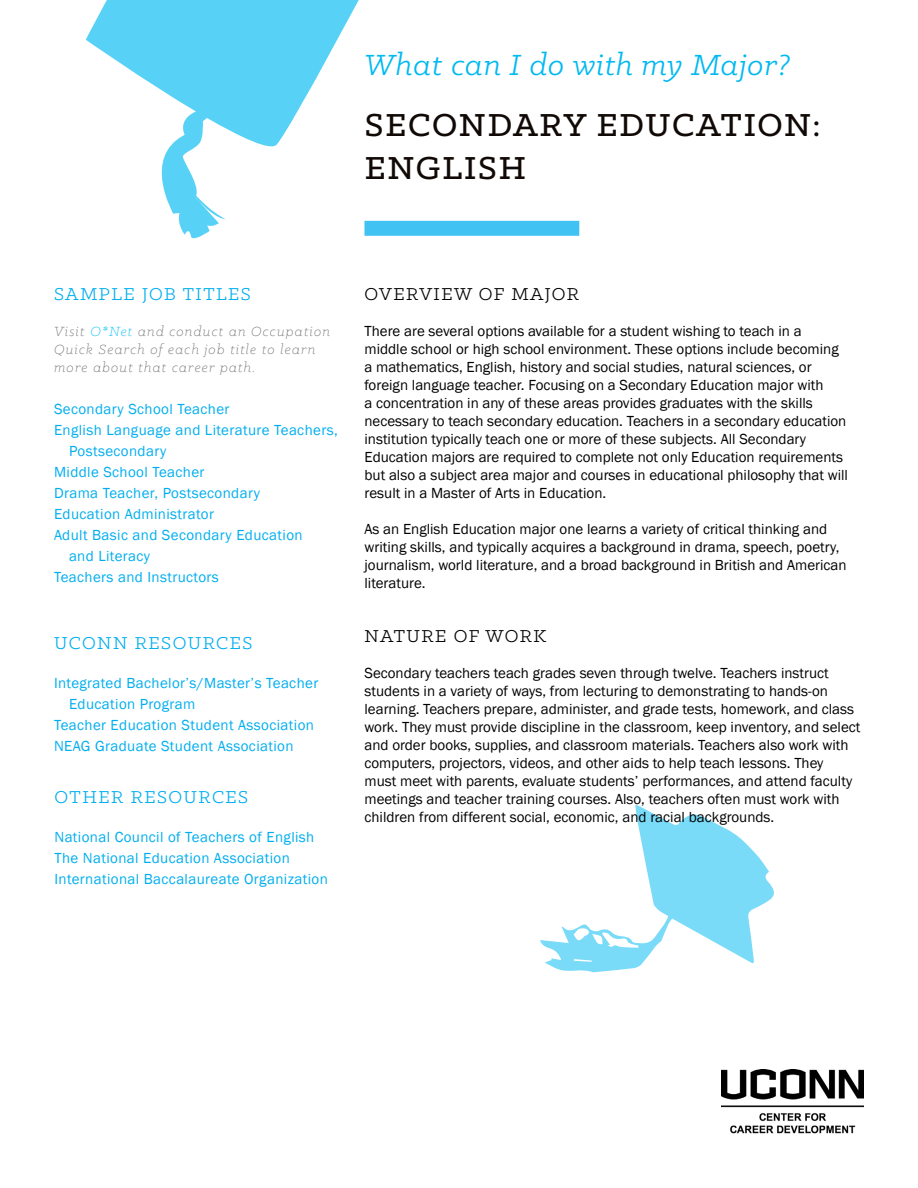
<style>
.page{position:relative;width:918px;height:1188px;background:#fff}
.page>*{position:absolute;margin:0;border:0;box-sizing:border-box;transform-origin:0 0}
.t1{font:500 36px/43.5px "Klinic Slab";letter-spacing:.05em;color:#100906}
.t2{font:italic 33px "Klinic Slab";letter-spacing:.025em;color:#00b9f1}
.t3{font:19.5px "Klinic Slab";letter-spacing:.075em;color:#00aeef}
.t4{font:19.5px "Klinic Slab";letter-spacing:.065em;color:#000}
.t5{font:15px/18px "Franklin Gothic";color:#000}
.t6{font:15px/21px "Franklin Gothic";letter-spacing:.025em;color:#00aeef}
.t7{font:italic 300 15px/18px "Klinic Slab";letter-spacing:.075em;color:#6d6e71}
.s1{color:#00c0f3}
</style>
<div class="page">
<svg style="left:86px;top:0;width:289px;height:239px"></svg>
<svg style="left:540px;top:805px;width:234px;height:168px"></svg>
<img style="left:721px;top:1070px;width:143px;height:64px">
<div style="left:364px;top:221px;width:215px;height:15px;background:#40c2f3"></div>
<h2 class="t2" style="left:364px;top:44px;width:427px">What can I do with my Major?</h2>
<h1 class="t1" style="left:365px;top:102px;width:457px">SECONDARY EDUCATION:<br>ENGLISH</h1>
<h3 class="t3" style="left:54px;top:282px;width:198px">SAMPLE JOB TITLES</h3>
<p class="t7" style="left:54px;top:322px;width:278px">Visit <span class="s1">O*Net</span> and conduct an Occupation<br>Quick Search of each job title to learn more about that career path.</p>
<p class="t6" style="left:54px;top:399px;width:177px">Secondary School Teacher</p>
<p class="t6" style="left:54px;top:420px;width:285px">English Language and Literature Teachers,</p>
<p class="t6" style="left:69px;top:441px;width:99px">Postsecondary</p>
<p class="t6" style="left:54px;top:462px;width:152px">Middle School Teacher</p>
<p class="t6" style="left:54px;top:483px;width:208px">Drama Teacher, Postsecondary</p>
<p class="t6" style="left:54px;top:504px;width:162px">Education Administrator</p>
<p class="t6" style="left:54px;top:525px;width:250px">Adult Basic and Secondary Education</p>
<p class="t6" style="left:69px;top:546px;width:83px">and Literacy</p>
<p class="t6" style="left:54px;top:567px;width:166px">Teachers and Instructors</p>
<h3 class="t3" style="left:54px;top:631px;width:200px">UCONN RESOURCES</h3>
<p class="t6" style="left:54px;top:673px;width:266px">Integrated Bachelor’s/Master’s Teacher</p>
<p class="t6" style="left:69px;top:694px;width:128px">Education Program</p>
<p class="t6" style="left:54px;top:715px;width:262px">Teacher Education Student Association</p>
<p class="t6" style="left:54px;top:736px;width:241px">NEAG Graduate Student Association</p>
<h3 class="t3" style="left:54px;top:785px;width:195px">OTHER RESOURCES</h3>
<p class="t6" style="left:54px;top:827px;width:275px">National Council of Teachers of English<br>The National Education Association<br>International Baccalaureate Organization</p>
<h3 class="t4" style="left:364px;top:282px;width:216px">OVERVIEW OF MAJOR</h3>
<p class="t5" style="left:364px;top:323px;width:485px">There are several options available for a student wishing to teach in a middle school or high school environment. These options include becoming a mathematics, English, history and social studies, natural sciences, or foreign language teacher. Focusing on a Secondary Education major with<br>a concentration in any of these areas provides graduates with the skills necessary to teach secondary education. Teachers in a secondary education institution typically teach one or more of these subjects. All Secondary Education majors are required to complete not only Education requirements but also a subject area major and courses in educational philosophy that will result in a Master of Arts in Education.</p>
<p class="t5" style="left:364px;top:521px;width:484px">As an English Education major one learns a variety of critical thinking and writing skills, and typically acquires a background in drama, speech, poetry, journalism, world literature, and a broad background in British and American literature.</p>
<h3 class="t4" style="left:364px;top:624px;width:183px">NATURE OF WORK</h3>
<p class="t5" style="left:364px;top:665px;width:498px">Secondary teachers teach grades seven through twelve. Teachers instruct students in a variety of ways, from lecturing to demonstrating to hands-on learning. Teachers prepare, administer, and grade tests, homework, and class work. They must provide discipline in the classroom, keep inventory, and select and order books, supplies, and classroom materials. Teachers also work with computers, projectors, videos, and other aids to help teach lessons. They<br>must meet with parents, evaluate students’ performances, and attend faculty meetings and teacher training courses. Also, teachers often must work with children from different social, economic, and racial backgrounds.</p>
</div>
